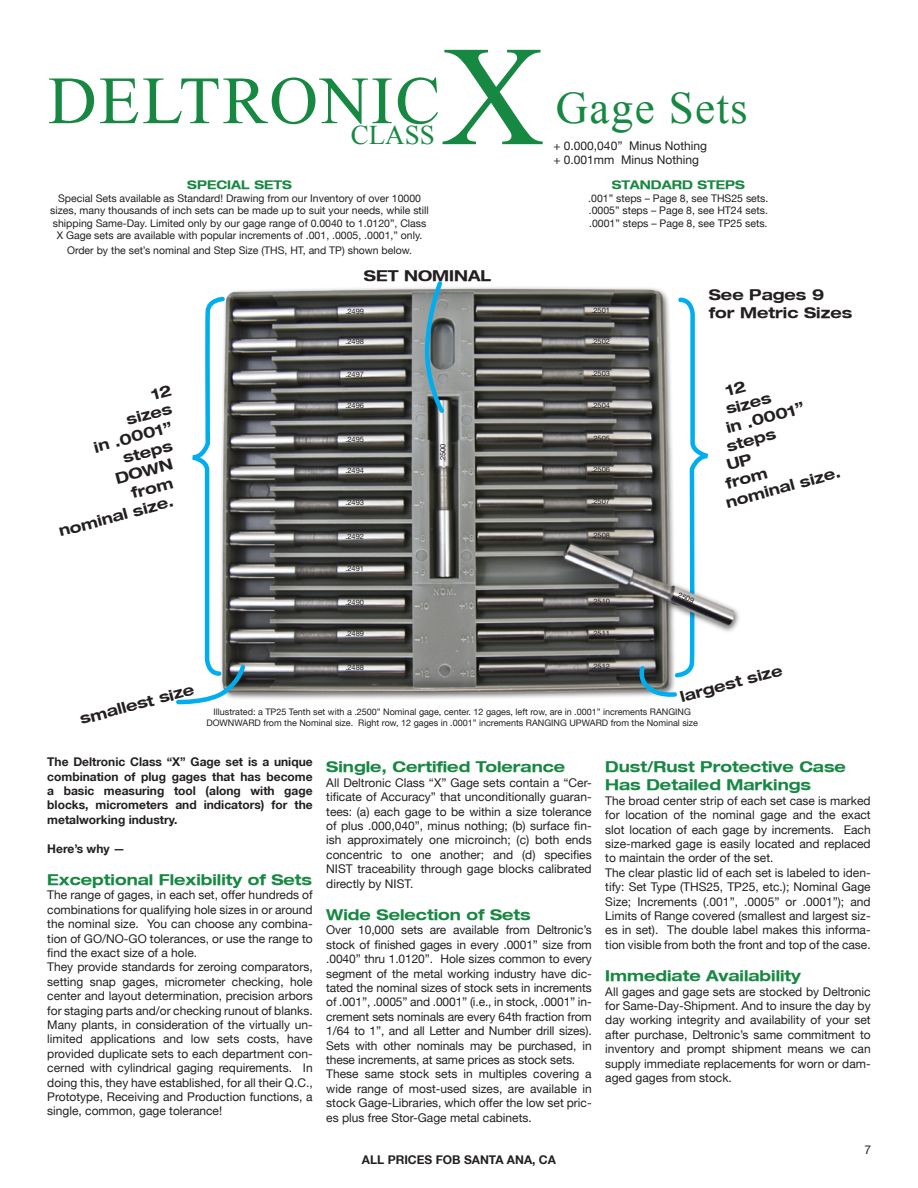
<style>
.page{position:relative;width:918px;height:1188px;background:#fff}
.page>*{position:absolute;margin:0;border:0;box-sizing:border-box;transform-origin:0 0}
.t1{font:142.5px "Times New Roman";color:#178842}
.Serif_Head{font:67.5px "Times New Roman";letter-spacing:.03em;color:#178842}
.Serif_Head-2{font:45px "Times New Roman";letter-spacing:.03em;color:#178842}
.t2{font:27px "Times New Roman";color:#178842}
.t3{font:700 expanded 15px "Helvetica Neue LT";color:#178842}
.t4{font:700 expanded 15px/18px "Helvetica Neue LT";color:#231f20}
.t5{font:12px/14.4px "Helvetica Neue LT";color:#231f20;text-align:justify}
.t6{font:700 12px/14.4px "Helvetica Neue LT";color:#231f20;text-align:justify}
.t7{font:700 expanded 12px "Helvetica Neue LT";color:#178842}
.t8{font:10.5px/12.6px "Helvetica Neue LT";color:#231f20;text-align:center}
.t9{font:9px/10.8px "Helvetica Neue LT";color:#231f20;text-align:center}
.t10{font:7.5px "Helvetica Neue LT";color:#231f20}
</style>
<div class="page">
<img style="left:228px;top:287px;width:511px;height:412px">
<svg style="left:176px;top:295px;width:71px;height:410px"></svg>
<svg style="left:633px;top:295px;width:79px;height:404px"></svg>
<svg style="left:421px;top:281px;width:25px;height:134px;background:#6f909b"></svg>
<svg style="left:726px;top:453px;width:13px;height:17px"></svg>
<p class="t1" style="left:441px;top:1px;width:104px">X</p>
<p class="Serif_Head" style="left:48px;top:55px;width:394px">DELTRONIC</p>
<p class="t2" style="left:351px;top:117px;width:86px">CLASS</p>
<p class="t7" style="left:187px;top:177px;width:106px">SPECIAL SETS</p>
<p class="t8" style="left:50px;top:191px;width:380px">Special Sets available as Standard! Drawing from our Inventory of over 10000 sizes, many thousands of inch sets can be made up to suit your needs, while still shipping Same-Day. Limited only by our gage range of 0.0040 to 1.0120”, Class X Gage sets are available with popular increments of .001, .0005, .0001,” only.</p>
<p class="t8" style="left:67px;top:244px;width:346px">Order by the set’s nominal and Step Size (THS, HT, and TP) shown below.</p>
<p class="t4" style="left:364px;top:266px;width:129px">SET NOMINAL</p>
<p class="Serif_Head-2" style="left:556px;top:78px;width:194px">Gage Sets</p>
<p class="t5" style="left:553px;top:138px;width:155px">+ 0.000,040” Minus Nothing</p>
<p class="t5" style="left:553px;top:152px;width:147px">+ 0.001mm Minus Nothing</p>
<p class="t7" style="left:612px;top:177px;width:135px">STANDARD STEPS</p>
<p class="t8" style="left:588px;top:191px;width:182px">.001” steps – Page 8, see THS25 sets.</p>
<p class="t8" style="left:589px;top:204px;width:181px">.0005” steps – Page 8, see HT24 sets.</p>
<p class="t8" style="left:589px;top:217px;width:180px">.0001” steps – Page 8, see TP25 sets.</p>
<p class="t4" style="left:119px;top:394px;width:53px;text-align:right;rotate:-15deg">12 sizes</p>
<p class="t4" style="left:92px;top:438px;width:82px;rotate:-15deg">in .0001”</p>
<p class="t4" style="left:121px;top:449px;width:52px;rotate:-15deg">steps</p>
<p class="t4" style="left:113px;top:470px;width:60px;rotate:-15deg">DOWN</p>
<p class="t4" style="left:129px;top:484px;width:44px;rotate:-15deg">from</p>
<p class="t4" style="left:57px;top:522px;width:120px;rotate:-15deg">nominal size.</p>
<p class="t4" style="left:78px;top:710px;width:119px;rotate:-15deg">smallest size</p>
<p class="t10" style="left:345px;top:306px;width:20px">.2499</p>
<p class="t10" style="left:345px;top:337px;width:20px">.2498</p>
<p class="t10" style="left:345px;top:370px;width:20px">.2497</p>
<p class="t10" style="left:345px;top:401px;width:20px">.2496</p>
<p class="t10" style="left:345px;top:434px;width:20px">.2495</p>
<p class="t10" style="left:345px;top:466px;width:20px">.2494</p>
<p class="t10" style="left:345px;top:498px;width:20px">.2493</p>
<p class="t10" style="left:345px;top:532px;width:20px">.2492</p>
<p class="t10" style="left:345px;top:564px;width:20px">.2491</p>
<p class="t10" style="left:345px;top:597px;width:20px">.2490</p>
<p class="t10" style="left:345px;top:629px;width:20px">.2489</p>
<p class="t10" style="left:345px;top:663px;width:20px">.2488</p>
<p class="t10" style="left:438px;top:462px;width:20px;rotate:-90deg">.2500</p>
<p class="t10" style="left:591px;top:306px;width:20px">.2501</p>
<p class="t10" style="left:591px;top:336px;width:20px">.2502</p>
<p class="t10" style="left:591px;top:369px;width:20px">.2503</p>
<p class="t10" style="left:591px;top:401px;width:20px">.2504</p>
<p class="t10" style="left:591px;top:434px;width:20px">.2505</p>
<p class="t10" style="left:591px;top:465px;width:20px">.2506</p>
<p class="t10" style="left:591px;top:497px;width:20px">.2507</p>
<p class="t10" style="left:591px;top:531px;width:20px">.2508</p>
<p class="t10" style="left:591px;top:597px;width:20px">.2510</p>
<p class="t10" style="left:591px;top:628px;width:20px">.2511</p>
<p class="t10" style="left:591px;top:662px;width:20px">.2512</p>
<p class="t4" style="left:709px;top:285px;width:145px">See Pages 9 for Metric Sizes</p>
<p class="t4" style="left:719px;top:383px;width:48px;text-indent:5px;rotate:-15deg">12 sizes</p>
<p class="t4" style="left:724px;top:419px;width:82px;rotate:-15deg">in .0001”</p>
<p class="t4" style="left:724px;top:437px;width:52px;rotate:-15deg">steps</p>
<p class="t4" style="left:723px;top:475px;width:44px;rotate:-15deg">from</p>
<p class="t4" style="left:724px;top:493px;width:120px;rotate:-15deg">nominal size.</p>
<p class="t10" style="left:678px;top:590px;width:20px;rotate:20deg">.2509</p>
<p class="t4" style="left:678px;top:688px;width:107px;rotate:-15deg">largest size</p>
<p class="t9" style="left:206px;top:706px;width:493px">Illustrated: a TP25 Tenth set with a .2500” Nominal gage, center. 12 gages, left row, are in .0001” increments RANGING<br>DOWNWARD from the Nominal size. Right row, 12 gages in .0001” increments RANGING UPWARD from the Nominal size</p>
<p class="t6" style="left:47px;top:755px;width:267px">The Deltronic Class “X” Gage set is a unique combination of plug gages that has become a basic measuring tool (along with gage blocks, micrometers and indicators) for the metalworking industry.</p>
<p class="t6" style="left:47px;top:841px;width:79px">Here’s why —</p>
<p class="t3" style="left:47px;top:870px;width:266px">Exceptional Flexibility of Sets</p>
<p class="t5" style="left:47px;top:888px;width:267px">The range of gages, in each set, offer hundreds of combinations for qualifying hole sizes in or around the nominal size. You can choose any combina&shy;tion of GO/NO-GO tolerances, or use the range to find the exact size of a hole.</p>
<p class="t5" style="left:47px;top:960px;width:267px">They provide standards for zeroing comparators, setting snap gages, micrometer checking, hole center and layout determination, precision arbors for staging parts and/or checking runout of blanks.</p>
<p class="t5" style="left:47px;top:1017px;width:267px">Many plants, in consideration of the virtually un&shy;limited applications and low sets costs, have provided duplicate sets to each department con&shy;cerned with cylindrical gaging requirements. In doing this, they have established, for all their Q.C., Prototype, Receiving and Production functions, a single, common, gage tolerance!</p>
<p class="t3" style="left:326px;top:758px;width:241px">Single, Certified Tolerance</p>
<p class="t5" style="left:326px;top:775px;width:267px">All Deltronic Class “X” Gage sets contain a “Cer&shy;tificate of Accuracy” that unconditionally guaran&shy;tees: (a) each gage to be within a size tolerance of plus .000,040”, minus nothing; (b) surface fin&shy;ish approximately one microinch; (c) both ends concentric to one another; and (d) specifies NIST traceability through gage blocks calibrated directly by NIST.</p>
<p class="t3" style="left:326px;top:905px;width:206px">Wide Selection of Sets</p>
<p class="t5" style="left:326px;top:923px;width:267px">Over 10,000 sets are available from Deltronic’s stock of finished gages in every .0001” size from .0040” thru 1.0120”. Hole sizes common to every segment of the metal working industry have dic&shy;tated the nominal sizes of stock sets in increments of .001”, .0005” and .0001” (i.e., in stock, .0001” in&shy;crement sets nominals are every 64th fraction from 1/64 to 1”, and all Letter and Number drill sizes).<br>Sets with other nominals may be purchased, in these increments, at same prices as stock sets.</p>
<p class="t5" style="left:326px;top:1067px;width:267px">These same stock sets in multiples covering a wide range of most-used sizes, are available in stock Gage-Libraries, which offer the low set pric&shy;es plus free Stor-Gage metal cabinets.</p>
<p class="t6" style="left:362px;top:1152px;width:196px">ALL PRICES FOB SANTA ANA, CA</p>
<p class="t3" style="left:605px;top:758px;width:242px">Dust/Rust Protective Case</p>
<p class="t3" style="left:605px;top:776px;width:207px">Has Detailed Markings</p>
<p class="t5" style="left:605px;top:793px;width:267px">The broad center strip of each set case is marked for location of the nominal gage and the exact slot location of each gage by increments. Each size-marked gage is easily located and replaced to maintain the order of the set.</p>
<p class="t5" style="left:605px;top:865px;width:267px">The clear plastic lid of each set is labeled to iden&shy;tify: Set Type (THS25, TP25, etc.); Nominal Gage Size; Increments (.001”, .0005” or .0001”); and Limits of Range covered (smallest and largest siz&shy;es in set). The double label makes this informa&shy;tion visible from both the front and top of the case.</p>
<p class="t3" style="left:605px;top:966px;width:197px">Immediate Availability</p>
<p class="t5" style="left:605px;top:984px;width:267px">All gages and gage sets are stocked by Deltronic for Same-Day-Shipment. And to insure the day by day working integrity and availability of your set after purchase, Deltronic’s same commitment to inventory and prompt shipment means we can supply immediate replacements for worn or dam&shy;aged gages from stock.</p>
<p class="t5" style="left:864px;top:1142px;width:8px">7</p>
</div>
